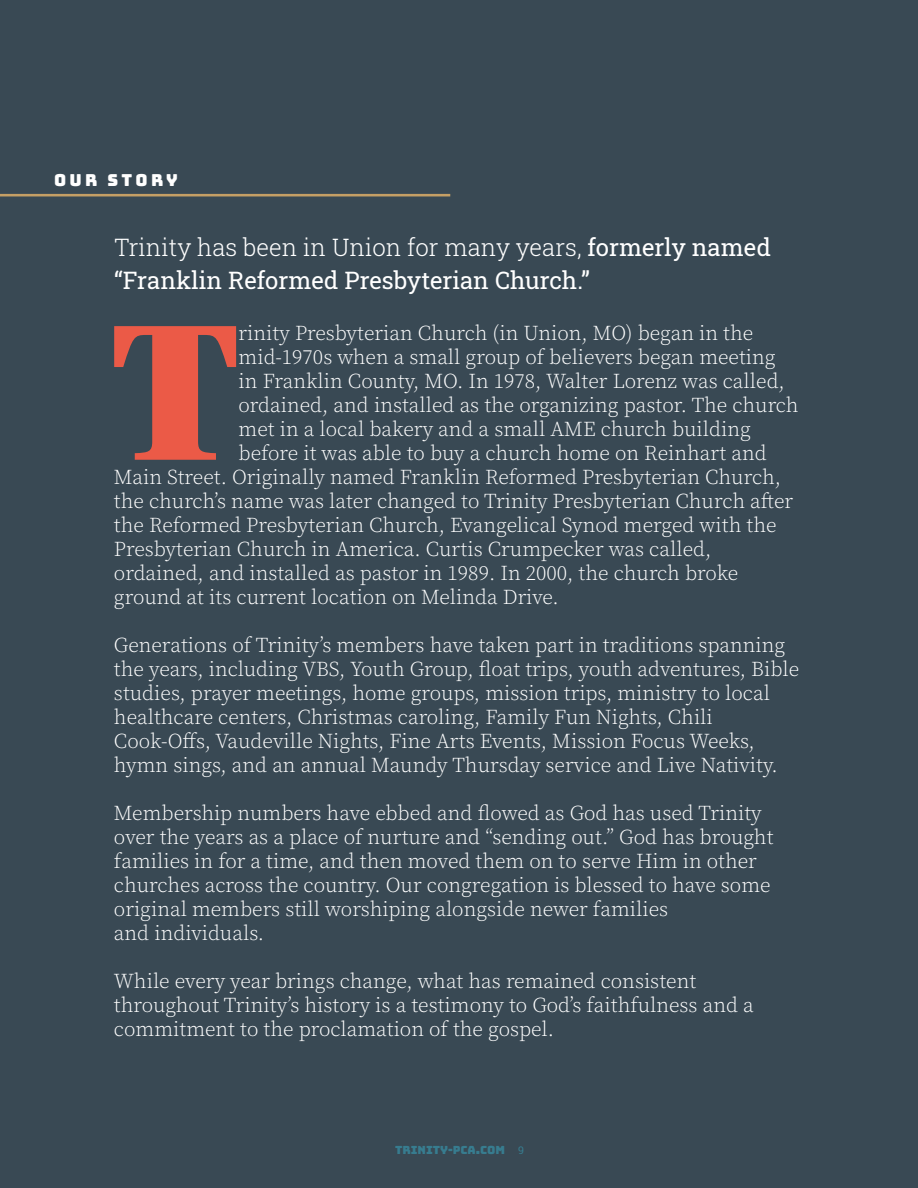
<style>
.page{position:relative;width:918px;height:1188px;background:#394954}
.page>*{position:absolute;margin:0;border:0;box-sizing:border-box;transform-origin:0 0}
.t1{font:205.65px "Utopia Std Black Headline";color:#eb5a47}
.t2{font:24px/33px "Roboto Slab";color:#fff}
.t3{font:300 21px/24px "Source Serif Pro";color:#fff}
.t4{font:16.5px "Bungee";letter-spacing:.195em;color:#fff}
.t5{font:11.25px "Bungee";color:#377c8f}
.s1{font-weight:300}
.s2{font-family:"Roboto Slab";font-size:10.5px}
</style>
<div class="page">
<hr style="left:0;top:194px;width:450px;height:2px;background:#c59f65">
<p class="t4" style="left:54px;top:170px;width:125px">OUR STORY</p>
<p class="t2" style="left:114px;top:231px;width:658px"><span class="s1">Trinity has been in Union for many years,</span> formerly named “Franklin Reformed Presbyterian Church.”</p>
<h1 class="t1" style="left:112px;top:285px;width:128px">T</h1>
<p class="t3" style="left:239px;top:321px;width:516px">rinity Presbyterian Church (in Union, MO) began in the</p>
<p class="t3" style="left:239px;top:345px;width:539px">mid-1970s when a small group of believers began meeting</p>
<p class="t3" style="left:239px;top:369px;width:548px">in Franklin County, MO. In 1978, Walter Lorenz was called,</p>
<p class="t3" style="left:239px;top:393px;width:562px">ordained, and installed as the organizing pastor. The church</p>
<p class="t3" style="left:239px;top:417px;width:514px">met in a local bakery and a small AME church building</p>
<p class="t3" style="left:239px;top:441px;width:530px">before it was able to buy a church home on Reinhart and</p>
<p class="t3" style="left:114px;top:465px;width:669px">Main Street. Originally named Franklin Reformed Presbyterian Church,</p>
<p class="t3" style="left:114px;top:489px;width:681px">the church’s name was later changed to Trinity Presbyterian Church after</p>
<p class="t3" style="left:114px;top:513px;width:664px">the Reformed Presbyterian Church, Evangelical Synod merged with the</p>
<p class="t3" style="left:114px;top:537px;width:599px">Presbyterian Church in America. Curtis Crumpecker was called,</p>
<p class="t3" style="left:114px;top:561px;width:626px">ordained, and installed as pastor in 1989. In 2000, the church broke</p>
<p class="t3" style="left:114px;top:585px;width:446px">ground at its current location on Melinda Drive.</p>
<p class="t3" style="left:114px;top:633px;width:687px">Generations of Trinity’s members have taken part in traditions spanning the years, including VBS, Youth Group, float trips, youth adventures, Bible studies, prayer meetings, home groups, mission trips, ministry to local healthcare centers, Christmas caroling, Family Fun Nights, Chili Cook-Offs, Vaudeville Nights, Fine Arts Events, Mission Focus Weeks, hymn sings, and an annual Maundy Thursday service and Live Nativity.</p>
<p class="t3" style="left:114px;top:801px;width:661px">Membership numbers have ebbed and flowed as God has used Trinity over the years as a place of nurture and “sending out.” God has brought families in for a time, and then moved them on to serve Him in other churches across the country. Our congregation is blessed to have some original members still worshiping alongside newer families<br>and individuals.</p>
<p class="t3" style="left:114px;top:969px;width:641px">While every year brings change, what has remained consistent throughout Trinity’s history is a testimony to God’s faithfulness and a commitment to the proclamation of the gospel.</p>
<p class="t5" style="left:395px;top:1144px;width:130px">TRINITY-PCA.COM <span class="s2">9</span></p>
</div>
